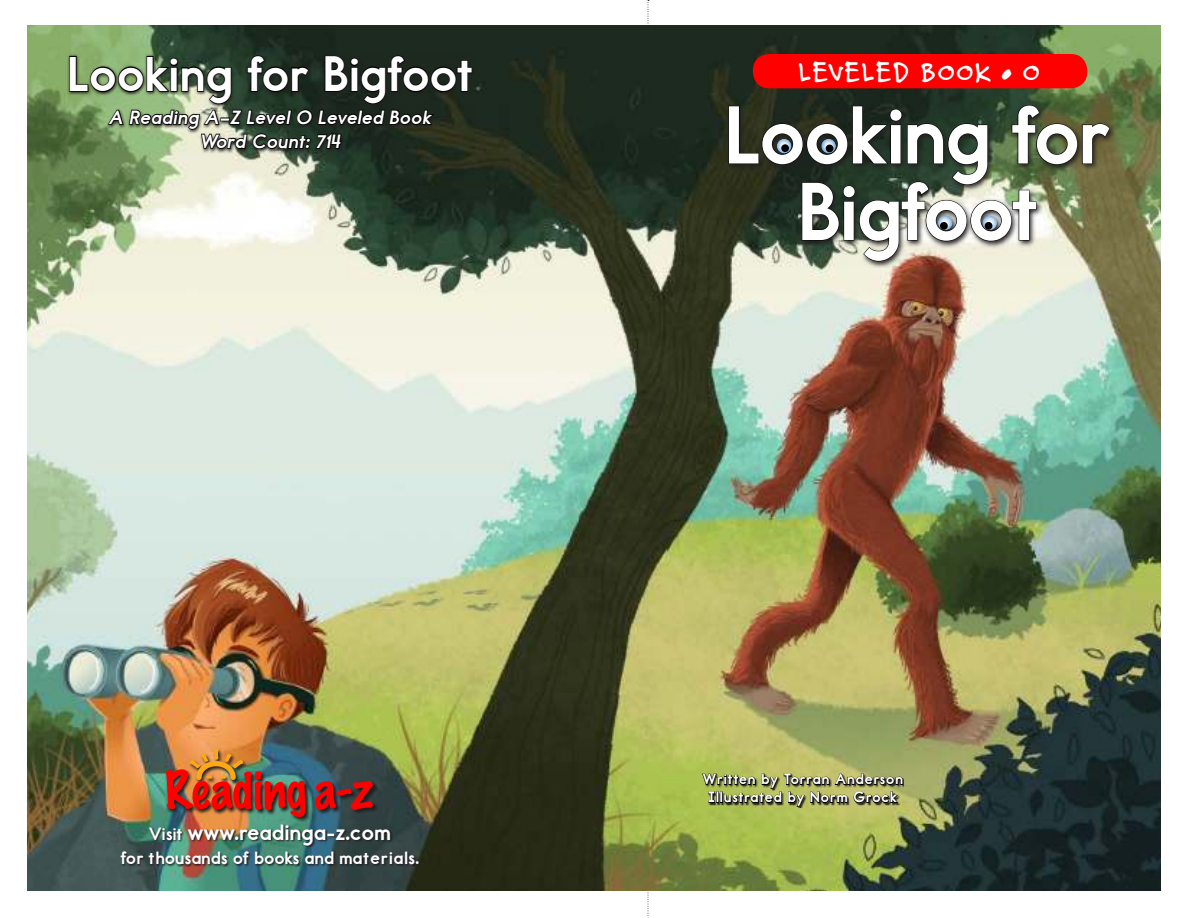
<style>
.page{position:relative;width:1188px;height:918px;background:#fff}
.page>*{position:absolute;margin:0;border:0;box-sizing:border-box;transform-origin:0 0}
.t1{font:82.5px/76.5px "Report School Hv";color:#fff;text-align:center}
.t2{font:49.5px "Report School Hv";letter-spacing:.02em;color:#fff}
.t3{font:700 28.5px "Felt Tip Roman";letter-spacing:.05em;color:#fff}
.t4{font:22.5px "Report School Hv";letter-spacing:.02em;color:#fff}
.t5{font:italic 19.5px/24px "Report School Hv";letter-spacing:.03em;color:#fff;text-align:center}
.t6{font:18px "Report School Hv";letter-spacing:.02em;color:#fff}
.t7{font:15px/18px "Report School Hv";letter-spacing:.07em;color:#fff;text-align:center}
.s1{font-size:18px}
</style>
<div class="page">
<svg style="left:648px;top:0;width:1px;height:918px"></svg>
<img style="left:27px;top:26px;width:1134px;height:865px">
<svg style="left:165px;top:748px;width:213px;height:74px;background:#495c59"></svg>
<img style="left:165px;top:749px;width:142px;height:68px">
<svg style="left:313px;top:781px;width:61px;height:34px;background:#7d282d"></svg>
<img style="left:121px;top:824px;width:299px;height:43px">
<div style="left:753px;top:54px;width:334px;height:34px;background:#f00;border-radius:17px"></div>
<svg style="left:703px;top:775px;width:201px;height:33px"></svg>
<svg style="left:702px;top:773px;width:201px;height:34px;background:#72763f"></svg>
<svg style="left:68px;top:53px;width:408px;height:101px;background:#51624a"></svg>
<svg style="left:68px;top:54px;width:405px;height:96px;background:#3b4835"></svg>
<svg style="left:726px;top:103px;width:391px;height:165px;background:#908d72"></svg>
<img style="left:728px;top:105px;width:382px;height:157px">
<img style="left:777px;top:139px;width:15px;height:14px">
<img style="left:821px;top:139px;width:15px;height:14px">
<div style="left:781px;top:144px;width:8px;height:8px;background:#000;border-radius:50%"></div>
<div style="left:826px;top:145px;width:7px;height:7px;background:#000;border-radius:50%"></div>
<img style="left:938px;top:216px;width:15px;height:14px">
<img style="left:982px;top:216px;width:15px;height:14px">
<div style="left:940px;top:222px;width:8px;height:8px;background:#000;border-radius:50%"></div>
<div style="left:985px;top:222px;width:7px;height:8px;background:#000;border-radius:50%"></div>
<h2 class="t2" style="left:68px;top:44px;width:405px">Looking for Bigfoot</h2>
<h3 class="t5" style="left:109px;top:105px;width:324px">A Reading A–Z Level O Leveled Book<br>Word Count: 714</h3>
<h1 class="t1" style="left:726px;top:97px;width:386px">Looking for<br>Bigfoot</h1>
<h3 class="t3" style="left:798px;top:54px;width:243px">LEVELED BOOK • O</h3>
<h3 class="t4" style="left:149px;top:819px;width:243px"><span class="s1">Visit</span> www.readinga-z.com</h3>
<p class="t6" style="left:121px;top:847px;width:300px">for thousands of books and materials.</p>
<p class="t7" style="left:703px;top:770px;width:202px">Written by Torran Anderson<br>Illustrated by Norm Grock</p>
</div>
